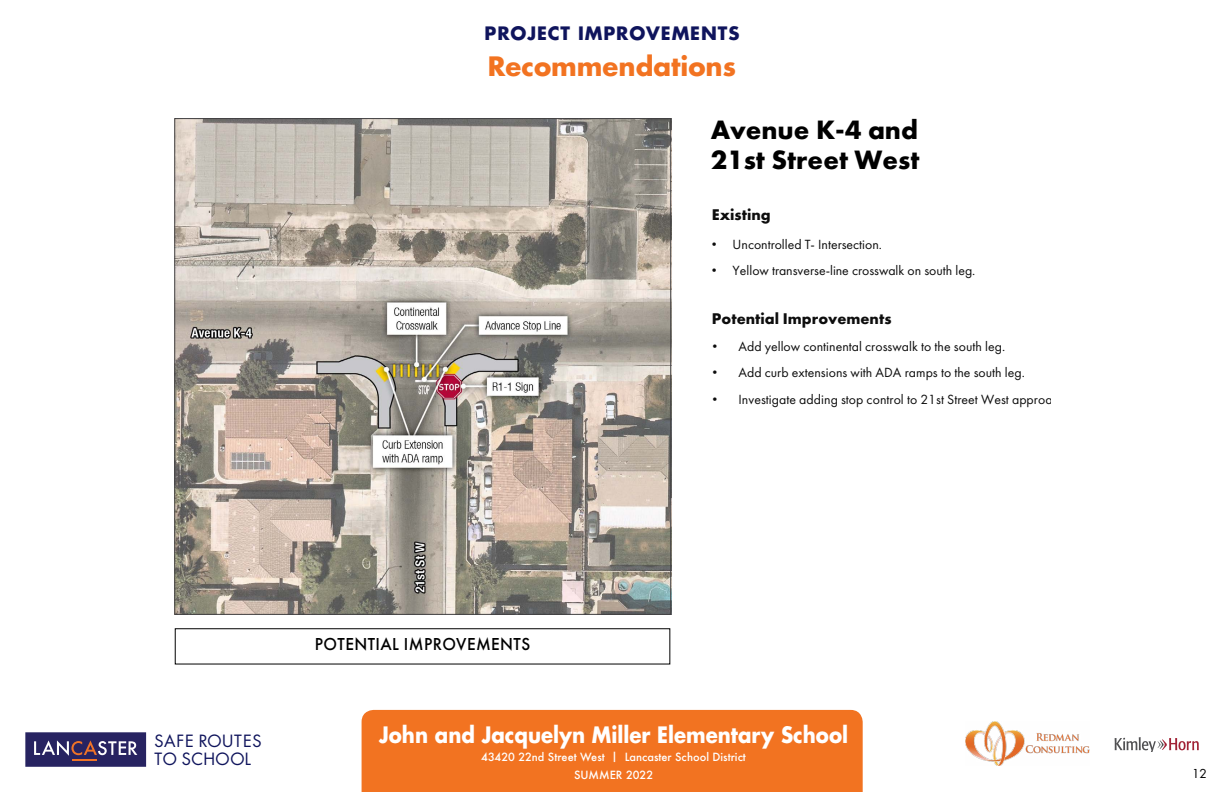
<style>
.page{position:relative;width:1224px;height:792px;background:#fff}
.page>*{position:absolute;margin:0;border:0;box-sizing:border-box;transform-origin:0 0}
.t1{font:700 27.6px/29.1px "Futura PT";color:#000}
.t2{font:700 26px "Futura";color:#f27321}
.t3{font:700 22px "Futura";color:#fff;scale:.9 1}
.t4{font:500 18px "Futura PT";letter-spacing:.025em;color:#000;scale:.96 1}
.t5{font:700 18px "Futura";letter-spacing:.05em;color:#0f145c}
.t6{font:16.4px/17.8px "Futura";letter-spacing:.025em;color:#0f145c}
.t7{font:700 16.1px "Futura PT";color:#0d0d0d}
.t8{font:13.8px "Futura PT";letter-spacing:.005em;color:#0d0d0d}
.t9{font:12px "Futura";color:#000}
.t10{font:500 11px/18px "Futura";color:#fff;text-align:center}
.s1{font-family:"Arial"}
</style>
<div class="page">
<div style="left:362px;top:710px;width:501px;height:82px;background:#f27321"></div>
<svg style="left:25px;top:732px;width:121px;height:35px;background:#443d71"></svg>
<hr style="left:73px;top:759px;width:24px;height:2px;background:#ef7327">
<svg style="left:1115px;top:737px;width:84px;height:15px"></svg>
<img style="left:965px;top:721px;width:125px;height:45px">
<img style="left:176px;top:120px;width:493px;height:493px">
<h3 class="t5" style="left:485px;top:20px;width:256px">PROJECT IMPROVEMENTS</h3>
<h2 class="t2" style="left:488px;top:48px;width:250px">Recommendations</h2>
<h1 class="t1" style="left:711px;top:115px;width:210px">Avenue K-4 and<br>21st Street West</h1>
<p class="t7" style="left:712px;top:205px;width:60px">Existing</p>
<p class="t8" style="left:712px;top:236px;width:172px"><span class="s1">•</span> Uncontrolled T- Intersection.</p>
<p class="t8" style="left:712px;top:262px;width:265px"><span class="s1">•</span> Yellow transverse-line crosswalk on south leg.</p>
<p class="t7" style="left:712px;top:308px;width:181px">Potential Improvements</p>
<p class="t8" style="left:713px;top:338px;width:294px"><span class="s1">•</span> Add yellow continental crosswalk to the south leg.</p>
<p class="t8" style="left:713px;top:365px;width:314px"><span class="s1">•</span> Add curb extensions with ADA ramps to the south leg.</p>
<p class="t8" style="left:713px;top:391px;width:357px"><span class="s1">•</span> Investigate adding stop control to 21st Street West approach.</p>
<p class="t6" style="left:154px;top:732px;width:109px">SAFE ROUTES<br>TO SCHOOL</p>
<h3 class="t4" style="left:315px;top:633px;width:226px">POTENTIAL IMPROVEMENTS</h3>
<h3 class="t3" style="left:379px;top:719px;width:523px">John and Jacquelyn Miller Elementary School</h3>
<p class="t10" style="left:481px;top:748px;width:266px">43420 22nd Street West | Lancaster School District<br>SUMMER 2022</p>
<p class="t9" style="left:1192px;top:765px;width:16px">12</p>
</div>
